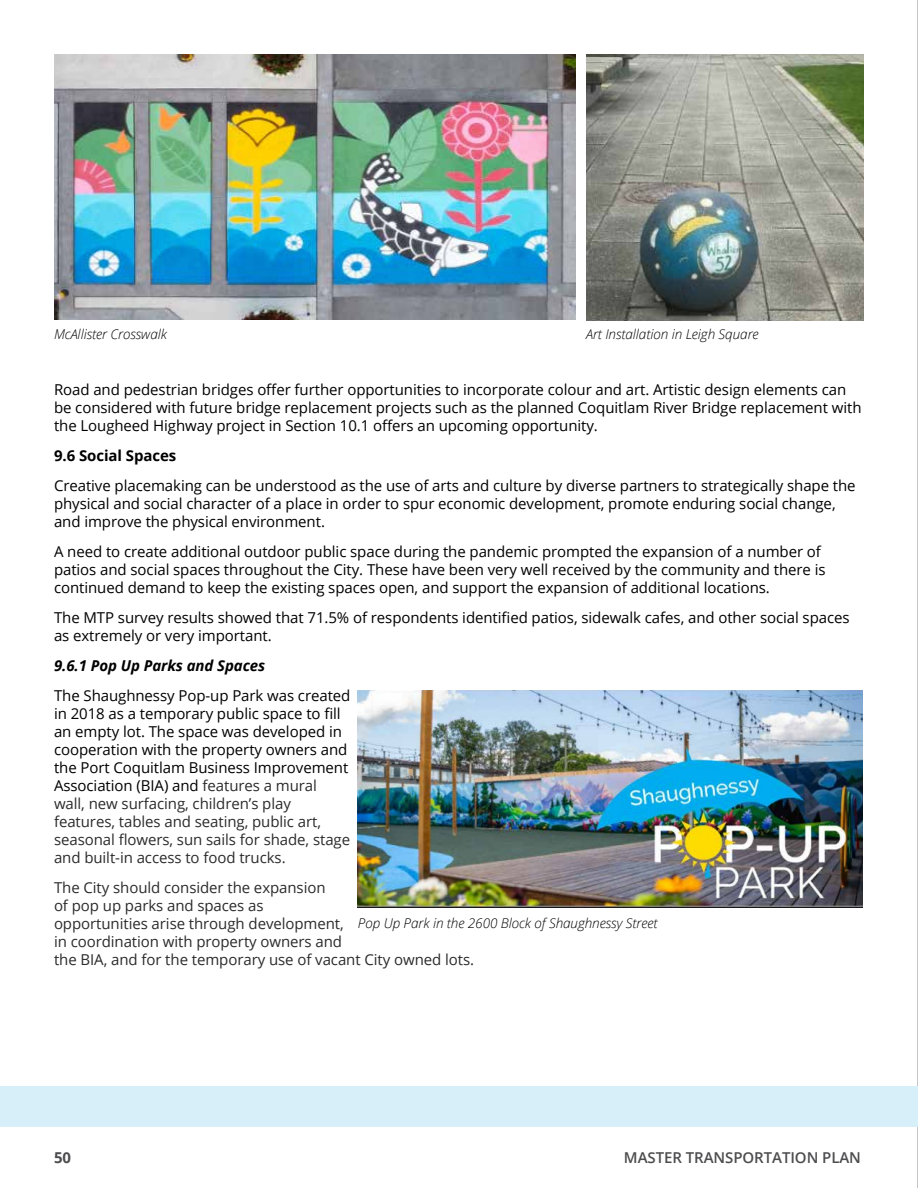
<style>
.page{position:relative;width:918px;height:1188px;background:#fff}
.page>*{position:absolute;margin:0;border:0;box-sizing:border-box;transform-origin:0 0}
.t1{font:15px/18px "Open Sans";letter-spacing:-.005em;color:#000}
.t2{font:15px/18px "Open Sans";letter-spacing:-.005em;color:#2b2b2b}
.t3{font:600 15px "Open Sans";letter-spacing:-.005em;color:#4d4d4f}
.t4{font:italic 700 15px "Open Sans";letter-spacing:-.005em;color:#000}
.t5{font:700 15px "Open Sans";letter-spacing:-.005em;color:#000}
.t6{font:700 15px "Open Sans";color:#4d4d4f}
.t7{font:italic 300 13.5px "Open Sans";letter-spacing:-.005em;color:#000}
.s1{color:#2b2b2b}
</style>
<div class="page">
<hr style="left:917px;top:0;width:1px;height:1188px;background:#4d4d4f">
<div style="left:0;top:1086px;width:918px;height:40px;background:#d7eff9"></div>
<img style="left:54px;top:54px;width:522px;height:266px">
<img style="left:586px;top:54px;width:278px;height:267px">
<img style="left:358px;top:690px;width:504px;height:218px">
<p class="t7" style="left:54px;top:325px;width:115px">McAllister Crosswalk</p>
<p class="t7" style="left:586px;top:325px;width:174px">Art Installation in Leigh Square</p>
<p class="t1" style="left:54px;top:381px;width:809px">Road and pedestrian bridges offer further opportunities to incorporate colour and art. Artistic design elements can be considered with future bridge replacement projects such as the planned Coquitlam River Bridge replacement with the Lougheed Highway project in Section 10.1 offers an upcoming opportunity.</p>
<p class="t5" style="left:54px;top:445px;width:124px">9.6 Social Spaces</p>
<p class="t1" style="left:54px;top:477px;width:803px">Creative placemaking can be understood as the use of arts and culture by diverse partners to strategically shape the physical and social character of a place in order to spur economic development, promote enduring social change, and improve the physical environment.</p>
<p class="t1" style="left:54px;top:543px;width:773px">A need to create additional outdoor public space during the pandemic prompted the expansion of a number of patios and social spaces throughout the City. These have been very well received by the community and there is continued demand to keep the existing spaces open, and support the expansion of additional locations.</p>
<p class="t1" style="left:54px;top:609px;width:797px">The MTP survey results showed that 71.5% of respondents identified patios, sidewalk cafes, and other social spaces as extremely or very important.</p>
<p class="t4" style="left:54px;top:655px;width:213px">9.6.1 Pop Up Parks and Spaces</p>
<p class="t1" style="left:54px;top:687px;width:298px">The Shaughnessy Pop-up Park was created in 2018 as a temporary public space to fill an empty lot. The space was developed in cooperation with the property owners and the Port Coquitlam Business Improvement Association (BIA) and <span class="s1">features a mural wall, new surfacing, children’s play features, tables and seating, public art, seasonal flowers, sun sails for shade, stage and built-in access to food trucks.</span></p>
<p class="t2" style="left:54px;top:879px;width:422px">The City should consider the expansion<br>of pop up parks and spaces as<br>opportunities arise through development,<br>in coordination with property owners and<br>the BIA, and for the temporary use of vacant City owned lots.</p>
<p class="t7" style="left:358px;top:914px;width:301px">Pop Up Park in the 2600 Block of Shaughnessy Street</p>
<p class="t6" style="left:54px;top:1147px;width:19px">50</p>
<p class="t3" style="left:624px;top:1148px;width:239px">MASTER TRANSPORTATION PLAN</p>
</div>
